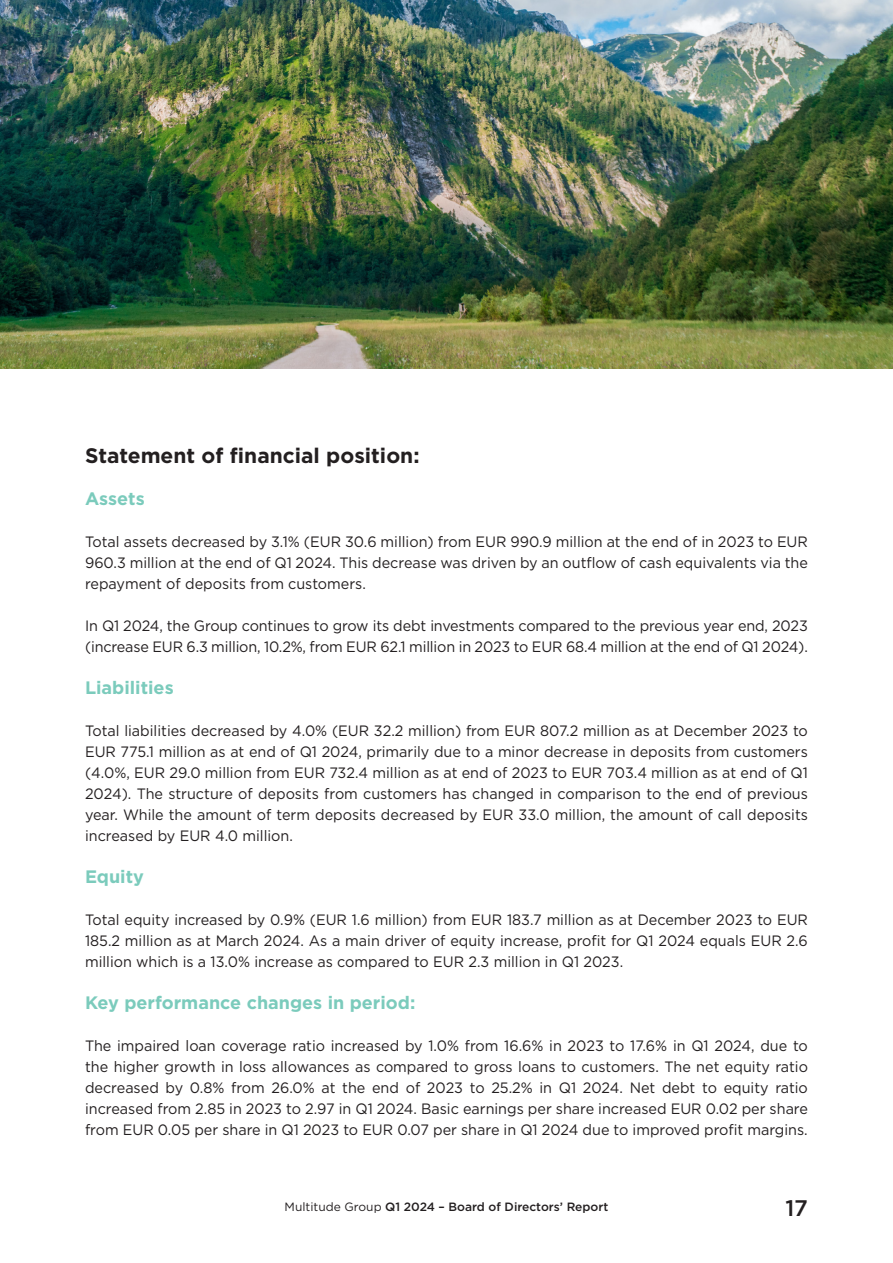
<style>
.page{position:relative;width:893px;height:1263px;background:#fff}
.page>*{position:absolute;margin:0;border:0;box-sizing:border-box;transform-origin:0 0}
.t1{font:500 22.5px "Gotham";color:#231f20}
.Headline_03{font:700 21px "Gotham";color:#231f20}
.Body{font:700 18px "Gotham";color:#7bcbbc}
.Headline_03-2{font:700 18px "Gotham";color:#7bcbbc}
.Body-2{font:15px/21px "Gotham";letter-spacing:-.01em;color:#231f20;text-align:justify;scale:.96 1}
.t2{font:500 12px "Gotham";color:#231f20}
.s1{font-weight:400}
</style>
<div class="page">
<img style="left:0;top:0;width:893px;height:369px">
<p class="Headline_03" style="left:85px;top:442px;width:336px">Statement of financial position:</p>
<p class="Headline_03-2" style="left:85px;top:487px;width:61px">Assets</p>
<p class="Body-2" style="left:85px;top:531px;width:755px">Total assets decreased by 3.1% (EUR 30.6 million) from EUR 990.9 million at the end of in 2023 to EUR 960.3 million at the end of Q1 2024. This decrease was driven by an outflow of cash equivalents via the repayment of deposits from customers.</p>
<p class="Body-2" style="left:85px;top:615px;width:754px">In Q1 2024, the Group continues to grow its debt investments compared to the previous year end, 2023 (increase EUR 6.3 million, 10.2%, from EUR 62.1 million in 2023 to EUR 68.4 million at the end of Q1 2024).</p>
<p class="Body" style="left:85px;top:676px;width:90px">Liabilities</p>
<p class="Body-2" style="left:85px;top:720px;width:755px">Total liabilities decreased by 4.0% (EUR 32.2 million) from EUR 807.2 million as at December 2023 to EUR 775.1 million as at end of Q1 2024, primarily due to a minor decrease in deposits from customers (4.0%, EUR 29.0 million from EUR 732.4 million as at end of 2023 to EUR 703.4 million as at end of Q1<br>2024). The structure of deposits from customers has changed in comparison to the end of previous year. While the amount of term deposits decreased by EUR 33.0 million, the amount of call deposits increased by EUR 4.0 million.</p>
<p class="Body" style="left:85px;top:865px;width:60px">Equity</p>
<p class="Body-2" style="left:85px;top:909px;width:755px">Total equity increased by 0.9% (EUR 1.6 million) from EUR 183.7 million as at December 2023 to EUR 185.2 million as at March 2024. As a main driver of equity increase, profit for Q1 2024 equals EUR 2.6 million which is a 13.0% increase as compared to EUR 2.3 million in Q1 2023.</p>
<p class="Body" style="left:85px;top:991px;width:332px">Key performance changes in period:</p>
<p class="Body-2" style="left:85px;top:1035px;width:755px">The impaired loan coverage ratio increased by 1.0% from 16.6% in 2023 to 17.6% in Q1 2024, due to the higher growth in loss allowances as compared to gross loans to customers. The net equity ratio decreased by 0.8% from 26.0% at the end of 2023 to 25.2% in Q1 2024. Net debt to equity ratio increased from 2.85 in 2023 to 2.97 in Q1 2024. Basic earnings per share increased EUR 0.02 per share from EUR 0.05 per share in Q1 2023 to EUR 0.07 per share in Q1 2024 due to improved profit margins.</p>
<p class="t2" style="left:285px;top:1199px;width:325px"><span class="s1">Multitude Group</span> Q1 2024 – Board of Directors’ Report</p>
<h1 class="t1" style="left:785px;top:1193px;width:24px">17</h1>
</div>
